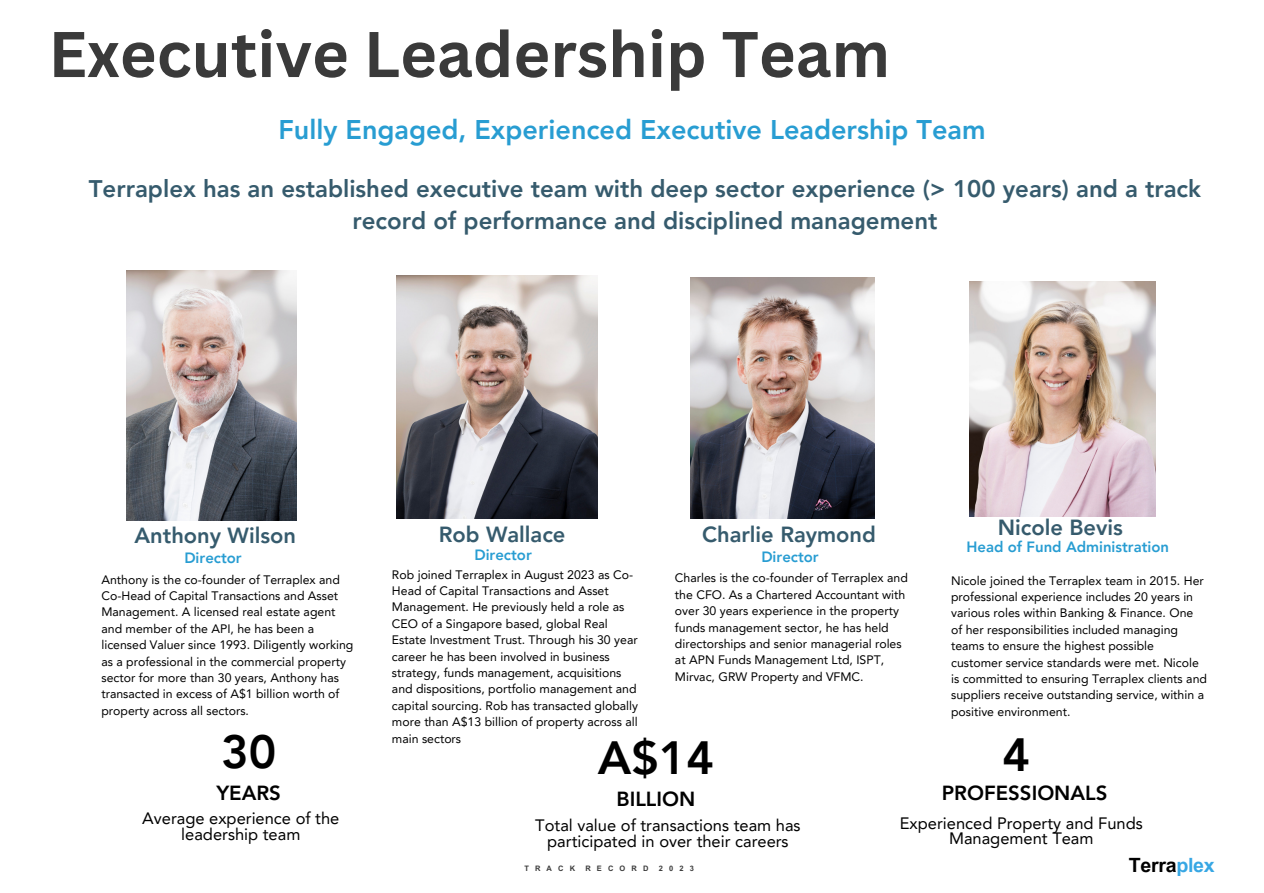
<style>
.page{position:relative;width:1264px;height:893px;background:#fff}
.page>*{position:absolute;margin:0;border:0;box-sizing:border-box;transform-origin:0 0}
.t1{font:700 63px "Canva Sans";color:#3a3a3a}
.t2{font:800 46.5px "Avenir LT Pro";color:#000}
.t3{font:800 27px "Avenir LT Pro";color:#289dd2}
.t4{font:800 24px/32.7px "Avenir LT Pro";color:#365b6d;text-align:center}
.t5{font:800 21.9px "Avenir LT Pro";color:#365b6d}
.t6{font:800 20.4px "Avenir LT Pro";color:#000}
.t7{font:700 19.65px "Arial MT Pro";letter-spacing:-.015em;color:#000}
.t8{font:16.5px/15.8px "Avenir LT Pro";color:#000;text-align:center}
.t9{font:800 14.85px "Avenir LT Pro";color:#289dd2}
.t10{font:12.3px/16.4px "Avenir LT Pro";color:#000}
.t11{font:700 7.5px "Arial MT Pro";letter-spacing:.82em;color:#3a3a3a}
.s1{color:#37a7e4}
</style>
<div class="page">
<img style="left:126px;top:270px;width:170px;height:250px">
<img style="left:396px;top:275px;width:201px;height:243px">
<img style="left:690px;top:278px;width:184px;height:240px">
<img style="left:969px;top:282px;width:186px;height:234px">
<p class="t1" style="left:48px;top:10px;width:843px">Executive Leadership Team</p>
<p class="t3" style="left:278px;top:119px;width:708px">Fully Engaged, Experienced Executive Leadership Team</p>
<p class="t4" style="left:89px;top:174px;width:1113px">Terraplex has an established executive team with deep sector experience (&gt; 100 years) and a track record of performance and disciplined management</p>
<p class="t5" style="left:134px;top:526px;width:163px">Anthony Wilson</p>
<p class="t9" style="left:184px;top:551px;width:59px">Director</p>
<p class="t10" style="left:101px;top:572px;width:253px">Anthony is the co-founder of Terraplex and Co-Head of Capital Transactions and Asset Management. A licensed real estate agent and member of the API, he has been a licensed Valuer since 1993. Diligently working as a professional in the commercial property sector for more than 30 years, Anthony has transacted in excess of A$1 billion worth of property across all sectors.</p>
<p class="t2" style="left:221px;top:732px;width:57px">30</p>
<p class="t6" style="left:216px;top:783px;width:66px">YEARS</p>
<p class="t8" style="left:142px;top:811px;width:199px">Average experience of the leadership team</p>
<p class="t5" style="left:997px;top:518px;width:127px">Nicole Bevis</p>
<p class="t9" style="left:966px;top:540px;width:204px">Head of Fund Administration</p>
<p class="t10" style="left:951px;top:573px;width:257px">Nicole joined the Terraplex team in 2015. Her professional experience includes 20 years in various roles within Banking &amp; Finance. One of her responsibilities included managing teams to ensure the highest possible customer service standards were met. Nicole is committed to ensuring Terraplex clients and suppliers receive outstanding service, within a positive environment.</p>
<p class="t5" style="left:702px;top:525px;width:175px">Charlie Raymond</p>
<p class="t9" style="left:761px;top:550px;width:59px">Director</p>
<p class="t10" style="left:675px;top:571px;width:234px">Charles is the co-founder of Terraplex and the CFO. As a Chartered Accountant with over 30 years experience in the property funds management sector, he has held directorships and senior managerial roles at APN Funds Management Ltd, ISPT, Mirvac, GRW Property and VFMC.</p>
<p class="t5" style="left:438px;top:525px;width:128px">Rob Wallace</p>
<p class="t9" style="left:474px;top:548px;width:59px">Director</p>
<p class="t10" style="left:392px;top:567px;width:247px">Rob joined Terraplex in August 2023 as Co-Head of Capital Transactions and Asset Management. He previously held a role as CEO of a Singapore based, global Real Estate Investment Trust. Through his 30 year career he has been involved in business strategy, funds management, acquisitions and dispositions, portfolio management and capital sourcing. Rob has transacted globally more than A$13 billion of property across all main sectors</p>
<p class="t2" style="left:598px;top:739px;width:118px">A$14</p>
<p class="t6" style="left:616px;top:790px;width:80px">BILLION</p>
<p class="t8" style="left:535px;top:818px;width:267px">Total value of transactions team has participated in over their careers</p>
<p class="t2" style="left:1002px;top:735px;width:29px">4</p>
<p class="t6" style="left:941px;top:783px;width:167px">PROFESSIONALS</p>
<p class="t8" style="left:899px;top:816px;width:244px">Experienced Property and Funds<br>Management Team</p>
<p class="t11" style="left:524px;top:865px;width:52px">TRACK</p>
<p class="t11" style="left:585px;top:865px;width:65px">RECORD</p>
<p class="t11" style="left:658px;top:865px;width:37px">2023</p>
<p class="t7" style="left:1128px;top:857px;width:87px">Terra<span class="s1">plex</span></p>
</div>
